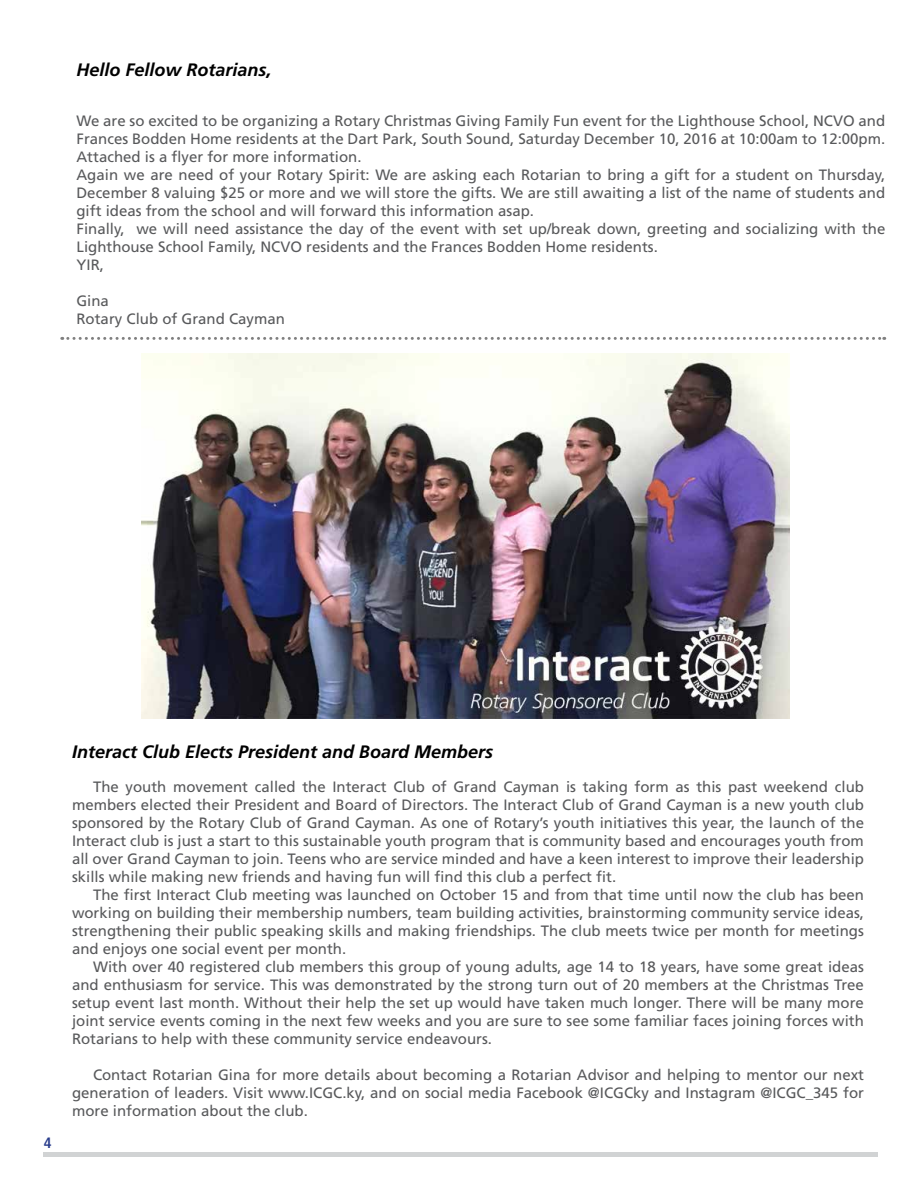
<style>
.page{position:relative;width:918px;height:1188px;background:#fff}
.page>*{position:absolute;margin:0;border:0;box-sizing:border-box;transform-origin:0 0}
.t1{font:italic 700 18px "Frutiger LT Std";color:#000}
.t2{font:15px/18px "Frutiger LT Std";color:#58595b;text-align:justify}
.t3{font:700 condensed 15px "Frutiger LT Std";color:#273b8b}
</style>
<div class="page">
<svg style="left:62px;top:337px;width:823px;height:3px"></svg>
<img style="left:141px;top:354px;width:648px;height:365px">
<hr style="left:43px;top:1152px;width:835px;height:4px;background:#d1d3d4">
<p class="t1" style="left:76px;top:59px;width:197px">Hello Fellow Rotarians,</p>
<p class="t2" style="left:76px;top:112px;width:810px;text-align:left">We are so excited to be organizing a Rotary Christmas Giving Family Fun event for the Lighthouse School, NCVO and Frances Bodden Home residents at the Dart Park, South Sound, Saturday December 10, 2016 at 10:00am to 12:00pm.<br>Attached is a flyer for more information.<br>Again we are need of your Rotary Spirit: We are asking each Rotarian to bring a gift for a student on Thursday, December 8 valuing $25 or more and we will store the gifts. We are still awaiting a list of the name of students and gift ideas from the school and will forward this information asap.<br>Finally, we will need assistance the day of the event with set up/break down, greeting and socializing with the Lighthouse School Family, NCVO residents and the Frances Bodden Home residents.<br>YIR,</p>
<p class="t2" style="left:76px;top:292px;width:210px">Gina<br>Rotary Club of Grand Cayman</p>
<p class="t3" style="left:44px;top:1134px;width:9px">4</p>
<p class="t1" style="left:72px;top:741px;width:423px">Interact Club Elects President and Board Members</p>
<p class="t2" style="left:72px;top:778px;width:794px;text-indent:21px">The youth movement called the Interact Club of Grand Cayman is taking form as this past weekend club members elected their President and Board of Directors. The Interact Club of Grand Cayman is a new youth club sponsored by the Rotary Club of Grand Cayman. As one of Rotary’s youth initiatives this year, the launch of the Interact club is just a start to this sustainable youth program that is community based and encourages youth from all over Grand Cayman to join. Teens who are service minded and have a keen interest to improve their leadership skills while making new friends and having fun will find this club a perfect fit.</p>
<p class="t2" style="left:72px;top:886px;width:794px;text-indent:21px">The first Interact Club meeting was launched on October 15 and from that time until now the club has been working on building their membership numbers, team building activities, brainstorming community service ideas, strengthening their public speaking skills and making friendships. The club meets twice per month for meetings and enjoys one social event per month.</p>
<p class="t2" style="left:72px;top:958px;width:793px;text-indent:21px">With over 40 registered club members this group of young adults, age 14 to 18 years, have some great ideas and enthusiasm for service. This was demonstrated by the strong turn out of 20 members at the Christmas Tree setup event last month. Without their help the set up would have taken much longer. There will be many more joint service events coming in the next few weeks and you are sure to see some familiar faces joining forces with Rotarians to help with these community service endeavours.</p>
<p class="t2" style="left:72px;top:1066px;width:794px;text-indent:21px">Contact Rotarian Gina for more details about becoming a Rotarian Advisor and helping to mentor our next generation of leaders. Visit www.ICGC.ky, and on social media Facebook @ICGCky and Instagram @ICGC_345 for more information about the club.</p>
</div>
